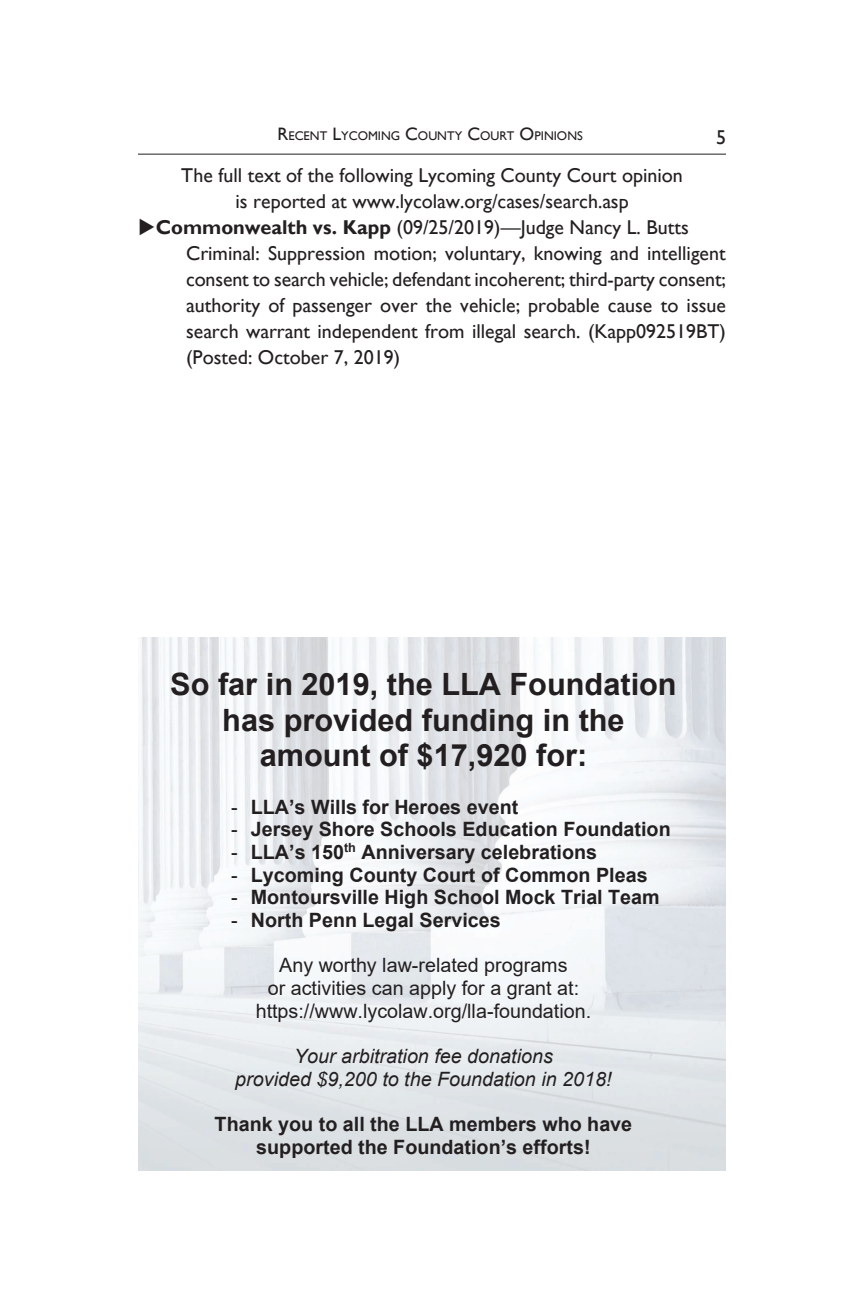
<style>
.page{position:relative;width:864px;height:1296px;background:#fff}
.page>*{position:absolute;margin:0;border:0;box-sizing:border-box;transform-origin:0 0}
.t1{font:700 30.8px/35.4px "Arial";color:#231f20;text-align:center}
.t2{font:20px/26px "Gill Sans";color:#231f20;text-align:center}
.t3{font:700 19.8px/22.6px "Arial";color:#231f20;text-align:center}
.t4{font:19.8px/22.6px "Arial";color:#231f20;text-align:center}
.t5{font:italic 19.8px/22.6px "Arial";color:#231f20;text-align:center}
.t6{font:12.6px "Gill Sans";color:#231f20}
.s1{font-size:18px}
.s2{font-weight:700}
.s3{font-weight:400}
</style>
<div class="page">
<hr style="left:138px;top:154px;width:588px;height:1px;background:#231f20">
<img style="left:138px;top:638px;width:588px;height:533px">
<p class="t6" style="left:278px;top:128px;width:307px"><span class="s1">R</span>ECENT <span class="s1">L</span>YCOMING <span class="s1">C</span>OUNTY <span class="s1">C</span>OURT <span class="s1">O</span>PINIONS</p>
<p class="t2" style="left:716px;top:124px;width:11px">5</p>
<p class="t2" style="left:181px;top:162px;width:503px">The full text of the following Lycoming County Court opinion is reported at www.lycolaw.org/cases/search.asp</p>
<p class="t2" style="left:186px;top:214px;width:541px;text-align:left;text-indent:-48px">◆<span class="s2">Commonwealth vs. Kapp</span> (09/25/2019)—Judge Nancy L. Butts Criminal: Suppression motion; voluntary, knowing and intelligent consent to search vehicle; defendant incoherent; third-party consent; authority of passenger over the vehicle; probable cause to issue search warrant independent from illegal search. (Kapp092519BT) (Posted: October 7, 2019)</p>
<h1 class="t1" style="left:170px;top:667px;width:508px">So far in 2019, the LLA Foundation has provided funding in the amount of $17,920 for:</h1>
<p class="t3" style="left:231px;top:796px;width:289px"><span class="s3">-</span> LLA’s Wills for Heroes event</p>
<p class="t3" style="left:231px;top:818px;width:441px"><span class="s3">-</span> Jersey Shore Schools Education Foundation</p>
<p class="t3" style="left:231px;top:841px;width:368px"><span class="s3">-</span> LLA’s 150<sup>th</sup> Anniversary celebrations</p>
<p class="t3" style="left:231px;top:864px;width:418px"><span class="s3">-</span> Lycoming County Court of Common Pleas</p>
<p class="t3" style="left:231px;top:886px;width:430px"><span class="s3">-</span> Montoursville High School Mock Trial Team</p>
<p class="t3" style="left:231px;top:909px;width:271px"><span class="s3">-</span> North Penn Legal Services</p>
<p class="t4" style="left:256px;top:954px;width:337px">Any worthy law-related programs<br>or activities can apply for a grant at: https://www.lycolaw.org/lla-foundation.</p>
<p class="t5" style="left:235px;top:1045px;width:378px">Your arbitration fee donations<br>provided $9,200 to the Foundation in 2018!</p>
<p class="t3" style="left:215px;top:1113px;width:419px">Thank you to all the LLA members who have supported the Foundation’s efforts!</p>
</div>
